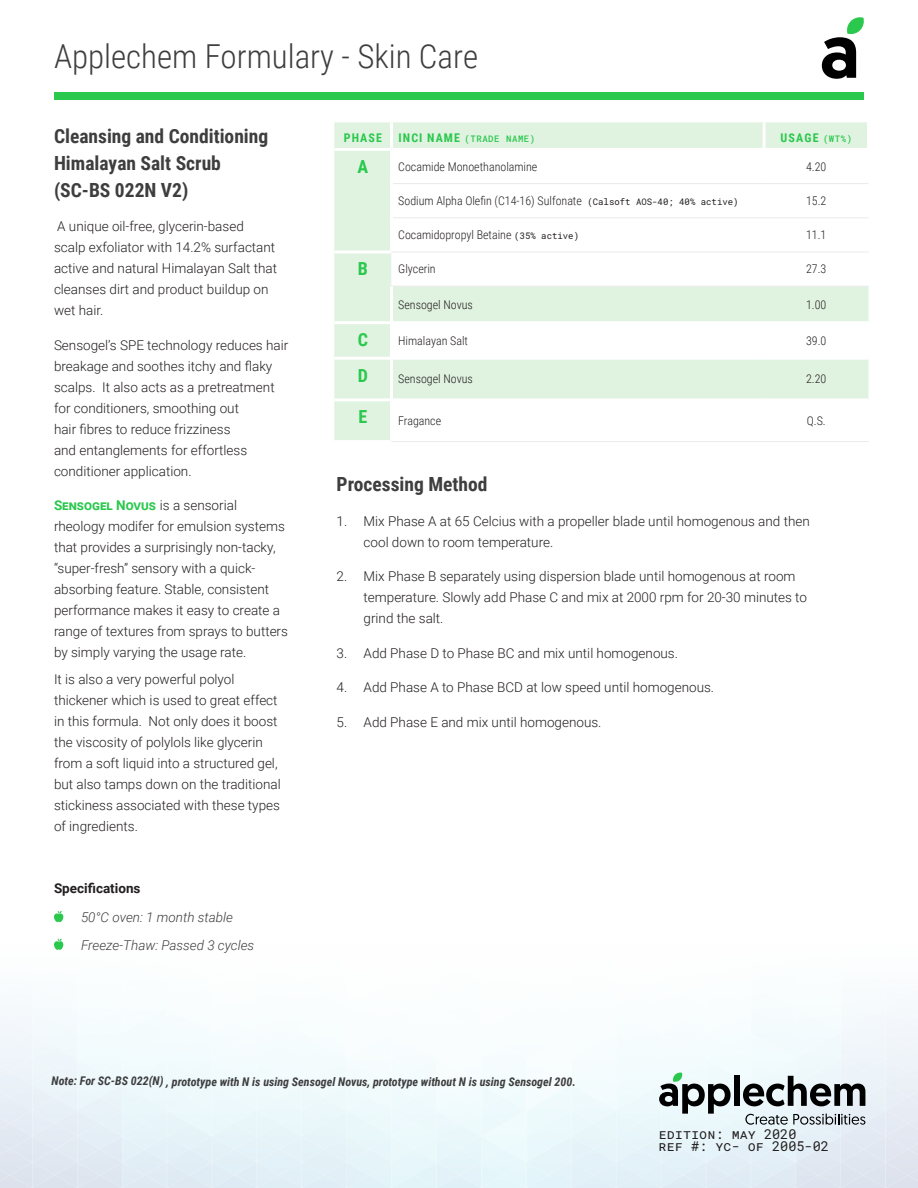
<style>
.page{position:relative;width:918px;height:1188px;background:#fff}
.page>*{position:absolute;margin:0;border:0;box-sizing:border-box;transform-origin:0 0}
.HEADER_6_-_DATA_LABE{font:300 33px "Roboto Condensed";color:#3e3e3f}
.HEADER_5{font:700 19.5px "Roboto Condensed";color:#3e3e3f}
.t1{font:700 18px "Roboto Condensed";color:#2ac84d}
.HEADER_7_-_TINY_HEAD{font:300 13.5px/21px "Roboto";color:#231f20}
.PARAGRAPH_1_-_MAIN_C{font:300 13.5px/21px "Roboto";color:#231f20}
.BULLET_PARA_-_P3_-_N{font:italic 300 13.5px "Roboto";color:#3e3e3f}
.t2{font:13.5px/12px "Roboto Mono";color:#231f20}
.HEADER_7_-_TINY_HEAD-2{font:700 13.5px "Roboto";color:#231f20}
.TABLE_-_TEXT_-_MEDIU{font:300 12px "Roboto Condensed";color:#231f20}
.HEADER_5-2{font:italic 700 12px "Roboto Condensed";color:#3e3e3f}
.TABLE_-_HEADER_LABEL{font:700 12px "Roboto Condensed";letter-spacing:.095em;color:#2ac84d}
.TABLE_-_HEADER_LABEL-2{font:500 9px "Roboto Mono";letter-spacing:.06em;color:#2ac84d}
.s1{font-weight:700;color:#2ac84d}
.s2{font-family:"Roboto Condensed";font-weight:700;font-size:12px}
.s3{font-family:"Roboto Mono";font-weight:500;font-size:9px}
.s4{font-family:"Roboto Mono";font-weight:400;font-size:9px}
</style>
<div class="page">
<div style="left:54px;top:92px;width:810px;height:8px;background:#2ac84d"></div>
<svg style="left:822px;top:17px;width:42px;height:62px"></svg>
<svg style="left:54px;top:911px;width:10px;height:11px"></svg>
<div style="left:334px;top:122px;width:533px;height:320px;background:#e0f2e0"></div>
<svg style="left:393px;top:151px;width:474px;height:32px"></svg>
<svg style="left:392px;top:184px;width:476px;height:257px"></svg>
<svg style="left:393px;top:287px;width:475px;height:111px;fill:#e0f2e0"></svg>
<hr style="left:390px;top:286px;width:374px;height:1px;background:#eaeaea">
<hr style="left:764px;top:286px;width:104px;height:1px;background:#eaeaea">
<hr style="left:390px;top:321px;width:374px;height:3px;background:#fff">
<hr style="left:764px;top:321px;width:104px;height:3px;background:#fff">
<hr style="left:763px;top:122px;width:3px;height:26px;background:#fff">
<hr style="left:764px;top:148px;width:106px;height:3px;background:#fff">
<hr style="left:390px;top:122px;width:3px;height:26px;background:#fff">
<hr style="left:390px;top:357px;width:374px;height:3px;background:#fff">
<hr style="left:764px;top:357px;width:104px;height:3px;background:#fff">
<hr style="left:334px;top:357px;width:56px;height:3px;background:#fff">
<hr style="left:390px;top:324px;width:3px;height:33px;background:#fff">
<hr style="left:390px;top:360px;width:3px;height:38px;background:#fff">
<hr style="left:334px;top:398px;width:56px;height:3px;background:#fff">
<hr style="left:334px;top:440px;width:57px;height:3px;background:#fff">
<hr style="left:334px;top:251px;width:57px;height:3px;background:#fff">
<hr style="left:334px;top:321px;width:56px;height:3px;background:#fff">
<hr style="left:390px;top:287px;width:3px;height:34px;background:#fff">
<hr style="left:390px;top:398px;width:374px;height:3px;background:#fff">
<hr style="left:390px;top:401px;width:3px;height:39px;background:#fff">
<hr style="left:764px;top:398px;width:104px;height:3px;background:#fff">
<hr style="left:392px;top:441px;width:372px;height:1px;background:#eaeaea">
<hr style="left:764px;top:441px;width:104px;height:1px;background:#eaeaea">
<hr style="left:390px;top:151px;width:3px;height:33px;background:#fff">
<hr style="left:390px;top:184px;width:3px;height:34px;background:#fff">
<hr style="left:390px;top:218px;width:3px;height:33px;background:#fff">
<hr style="left:393px;top:183px;width:371px;height:1px;background:#eaeaea">
<hr style="left:764px;top:183px;width:104px;height:1px;background:#eaeaea">
<hr style="left:393px;top:218px;width:371px;height:1px;background:#eaeaea">
<hr style="left:764px;top:218px;width:104px;height:1px;background:#eaeaea">
<hr style="left:392px;top:252px;width:372px;height:1px;background:#eaeaea">
<hr style="left:764px;top:252px;width:104px;height:1px;background:#eaeaea">
<hr style="left:334px;top:148px;width:57px;height:3px;background:#fff">
<hr style="left:392px;top:148px;width:372px;height:3px;background:#fff">
<svg style="left:0;top:939px;width:918px;height:249px"></svg>
<p class="HEADER_6_-_DATA_LABE" style="left:54px;top:33px;width:426px">Applechem Formulary - Skin Care</p>
<p class="HEADER_5" style="left:54px;top:122px;width:216px">Cleansing and Conditioning</p>
<p class="HEADER_5" style="left:54px;top:149px;width:168px">Himalayan Salt Scrub</p>
<p class="HEADER_5" style="left:54px;top:176px;width:136px">(SC-BS 022N V2)</p>
<p class="HEADER_7_-_TINY_HEAD" style="left:54px;top:216px;width:225px">A unique oil-free, glycerin-based<br>scalp exfoliator with 14.2% surfactant active and natural Himalayan Salt that cleanses dirt and product buildup on wet hair.</p>
<p class="HEADER_7_-_TINY_HEAD" style="left:54px;top:334px;width:236px">Sensogel’s SPE technology reduces hair breakage and soothes itchy and flaky scalps. It also acts as a pretreatment for conditioners, smoothing out<br>hair fibres to reduce frizziness<br>and entanglements for effortless conditioner application.</p>
<p class="HEADER_7_-_TINY_HEAD" style="left:54px;top:495px;width:236px"><span class="s1">Sensogel Novus</span> is a sensorial rheology modifer for emulsion systems that provides a surprisingly non-tacky, “super-fresh” sensory with a quick&shy;absorbing feature. Stable, consistent performance makes it easy to create a range of textures from sprays to butters by simply varying the usage rate.</p>
<p class="PARAGRAPH_1_-_MAIN_C" style="left:54px;top:669px;width:228px">It is also a very powerful polyol thickener which is used to great effect in this formula. Not only does it boost the viscosity of polylols like glycerin from a soft liquid into a structured gel, but also tamps down on the traditional stickiness associated with these types of ingredients.</p>
<p class="HEADER_7_-_TINY_HEAD-2" style="left:54px;top:879px;width:88px">Specifications</p>
<p class="BULLET_PARA_-_P3_-_N" style="left:81px;top:908px;width:154px">50°C oven: 1 month stable</p>
<p class="BULLET_PARA_-_P3_-_N" style="left:81px;top:936px;width:175px">Freeze-Thaw: Passed 3 cycles</p>
<p class="TABLE_-_HEADER_LABEL" style="left:344px;top:129px;width:40px">PHASE</p>
<p class="TABLE_-_HEADER_LABEL-2" style="left:398px;top:132px;width:138px"><span class="s2">INCI NAME</span> (TRADE NAME)</p>
<p class="TABLE_-_HEADER_LABEL" style="left:781px;top:129px;width:73px">USAGE <span class="s3">(WT%)</span></p>
<p class="t1" style="left:358px;top:154px;width:12px">A</p>
<p class="TABLE_-_TEXT_-_MEDIU" style="left:398px;top:158px;width:141px">Cocamide Monoethanolamine</p>
<p class="TABLE_-_TEXT_-_MEDIU" style="left:806px;top:158px;width:22px">4.20</p>
<p class="TABLE_-_TEXT_-_MEDIU" style="left:398px;top:192px;width:342px">Sodium Alpha Olefin (C14-16) Sulfonate <span class="s4">(Calsoft AOS-40; 40% active)</span></p>
<p class="TABLE_-_TEXT_-_MEDIU" style="left:806px;top:192px;width:22px">15.2</p>
<p class="TABLE_-_TEXT_-_MEDIU" style="left:398px;top:226px;width:182px">Cocamidopropyl Betaine <span class="s4">(35% active)</span></p>
<p class="TABLE_-_TEXT_-_MEDIU" style="left:806px;top:226px;width:22px">11.1</p>
<p class="t1" style="left:358px;top:256px;width:12px">B</p>
<p class="TABLE_-_TEXT_-_MEDIU" style="left:398px;top:261px;width:39px">Glycerin</p>
<p class="TABLE_-_TEXT_-_MEDIU" style="left:806px;top:261px;width:22px">27.3</p>
<p class="TABLE_-_TEXT_-_MEDIU" style="left:398px;top:296px;width:76px">Sensogel Novus</p>
<p class="TABLE_-_TEXT_-_MEDIU" style="left:806px;top:296px;width:22px">1.00</p>
<p class="t1" style="left:358px;top:327px;width:12px">C</p>
<p class="TABLE_-_TEXT_-_MEDIU" style="left:398px;top:332px;width:71px">Himalayan Salt</p>
<p class="TABLE_-_TEXT_-_MEDIU" style="left:806px;top:332px;width:22px">39.0</p>
<p class="t1" style="left:358px;top:362px;width:12px">D</p>
<p class="TABLE_-_TEXT_-_MEDIU" style="left:398px;top:371px;width:76px">Sensogel Novus</p>
<p class="TABLE_-_TEXT_-_MEDIU" style="left:806px;top:371px;width:22px">2.20</p>
<p class="t1" style="left:359px;top:404px;width:10px">E</p>
<p class="TABLE_-_TEXT_-_MEDIU" style="left:398px;top:412px;width:44px">Fragance</p>
<p class="TABLE_-_TEXT_-_MEDIU" style="left:807px;top:412px;width:21px">Q.S.</p>
<p class="HEADER_5" style="left:337px;top:471px;width:152px">Processing Method</p>
<p class="HEADER_7_-_TINY_HEAD" style="left:364px;top:510px;width:448px;text-indent:-27px">1. Mix Phase A at 65 Celcius with a propeller blade until homogenous and then cool down to room temperature.</p>
<p class="HEADER_7_-_TINY_HEAD" style="left:364px;top:565px;width:445px;text-indent:-27px">2. Mix Phase B separately using dispersion blade until homogenous at room temperature. Slowly add Phase C and mix at 2000 rpm for 20-30 minutes to grind the salt.</p>
<p class="HEADER_7_-_TINY_HEAD" style="left:337px;top:642px;width:343px">3. Add Phase D to Phase BC and mix until homogenous.</p>
<p class="HEADER_7_-_TINY_HEAD" style="left:337px;top:676px;width:379px">4. Add Phase A to Phase BCD at low speed until homogenous.</p>
<p class="HEADER_7_-_TINY_HEAD" style="left:337px;top:711px;width:266px">5. Add Phase E and mix until homogenous.</p>
<p class="HEADER_5-2" style="left:52px;top:1074px;width:526px">Note: For SC-BS 022(N) , prototype with N is using Sensogel Novus, prototype without N is using Sensogel 200.</p>
<p class="t2" style="left:659px;top:1128px;width:139px">Edition: MAy 2020<br>Ref #: YC- OF</p>
<p class="t2" style="left:772px;top:1140px;width:58px">2005-02</p>
</div>
